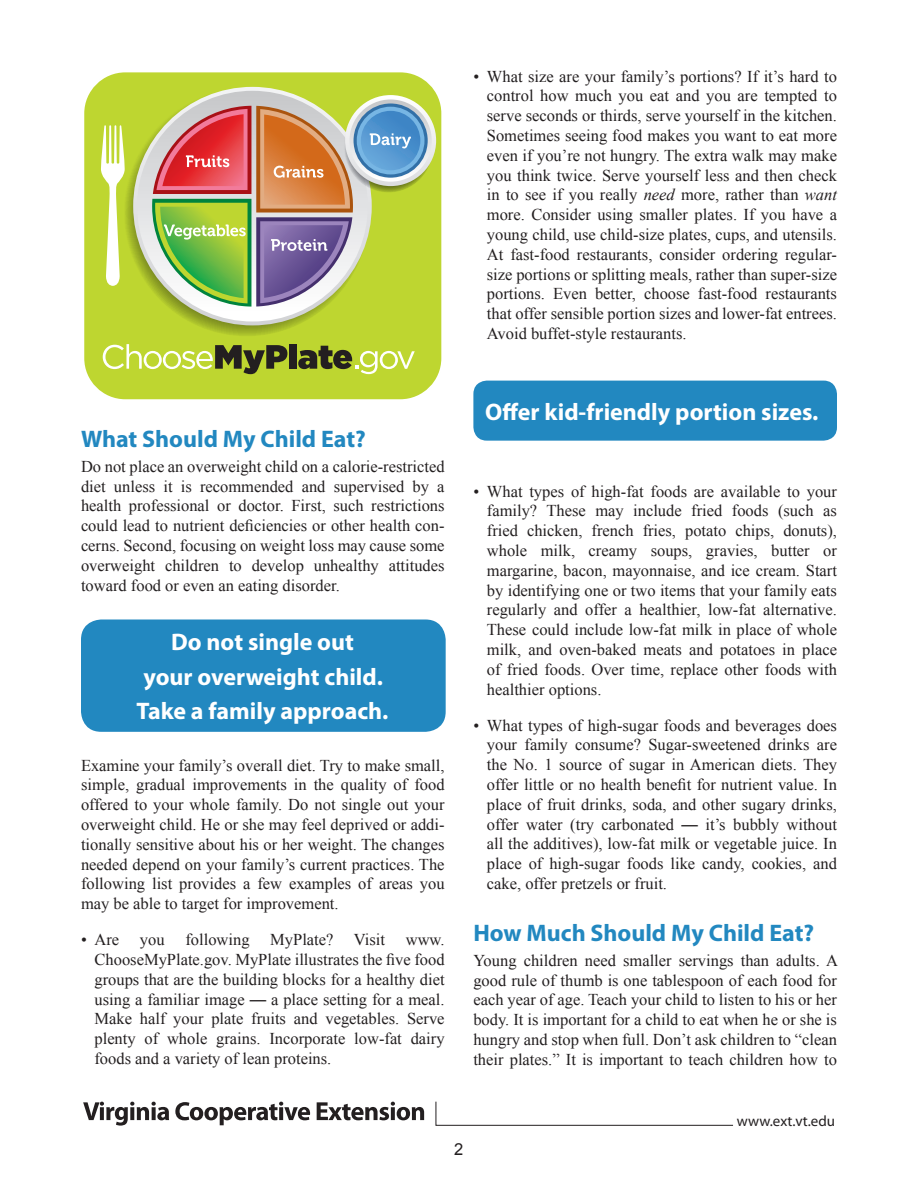
<style>
.page{position:relative;width:918px;height:1188px;background:#fff}
.page>*{position:absolute;margin:0;border:0;box-sizing:border-box;transform-origin:0 0}
.Subhead_3{font:700 24px "Myriad Pro";color:#fff}
.Subhead_1{font:700 24px "Myriad Pro";color:#2288c0}
.Body{font:16.5px/19.8px "Times New Roman";color:#231f20;text-align:justify}
.Body-2{font:16.5px "Arial";color:#231f20}
.t1{font:15px "Myriad Pro";color:#231f20}
.s1{font-style:italic}
.s2{font-family:"Arial"}
.s3{color:#2288c0}
</style>
<div class="page">
<svg style="left:83px;top:1102px;width:86px;height:24px"></svg>
<svg style="left:175px;top:1102px;width:135px;height:23px"></svg>
<svg style="left:317px;top:1102px;width:107px;height:18px"></svg>
<svg style="left:435px;top:1101px;width:298px;height:25px"></svg>
<svg style="left:84px;top:72px;width:358px;height:328px;background:#c2d83e"></svg>
<svg style="left:124px;top:88px;width:245px;height:248px;background:#b6cd2e"></svg>
<svg style="left:133px;top:87px;width:239px;height:238px"></svg>
<svg style="left:137px;top:91px;width:231px;height:231px"></svg>
<svg style="left:101px;top:125px;width:24px;height:161px"></svg>
<svg style="left:345px;top:95px;width:91px;height:91px"></svg>
<svg style="left:103px;top:344px;width:184px;height:30px;background:#a5b448"></svg>
<div style="left:289px;top:344px;width:8px;height:25px;background:#231f20"></div>
<svg style="left:298px;top:346px;width:117px;height:28px;background:#a1af45"></svg>
<svg style="left:152px;top:103px;width:281px;height:204px;background:#b1a475"></svg>
<div style="left:473px;top:381px;width:364px;height:60px;background:#2288c0;border-radius:14px"></div>
<div style="left:81px;top:620px;width:365px;height:112px;background:#2288c0;border-radius:20px"></div>
<p class="Body" style="left:487px;top:66px;width:352px;text-indent:-14px">• What size are your family’s portions? If it’s hard to control how much you eat and you are tempted to serve seconds or thirds, serve yourself in the kitchen.<br>Sometimes seeing food makes you want to eat more even if you’re not hungry. The extra walk may make you think twice. Serve yourself less and then check in to see if you really <span class="s1">need</span> more, rather than <span class="s1">want </span>more. Consider using smaller plates. If you have a young child, use child-size plates, cups, and utensils.<br>At fast-food restaurants, consider ordering regular&shy;size portions or splitting meals, rather than super-size portions. Even better, choose fast-food restaurants that offer sensible portion sizes and lower-fat entrees.<br>Avoid buffet-style restaurants.</p>
<p class="Subhead_1" style="left:81px;top:423px;width:286px">What Should My Child Eat?</p>
<p class="Body" style="left:81px;top:456px;width:365px">Do not place an overweight child on a calorie-restricted diet unless it is recommended and supervised by a health professional or doctor. First, such restrictions could lead to nutrient deficiencies or other health con&shy;cerns. Second, focusing on weight loss may cause some overweight children to develop unhealthy attitudes toward food or even an eating disorder.</p>
<p class="Subhead_3" style="left:171px;top:627px;width:184px">Do not single out</p>
<p class="Subhead_3" style="left:144px;top:661px;width:241px">your overweight child.</p>
<p class="Subhead_3" style="left:137px;top:695px;width:253px">Take a family approach.</p>
<p class="Body" style="left:81px;top:755px;width:365px">Examine your family’s overall diet. Try to make small, simple, gradual improvements in the quality of food offered to your whole family. Do not single out your overweight child. He or she may feel deprived or addi&shy;tionally sensitive about his or her weight. The changes needed depend on your family’s current practices. The following list provides a few examples of areas you may be able to target for improvement.</p>
<p class="Body" style="left:81px;top:929px;width:40px">• Are</p>
<p class="Body" style="left:140px;top:929px;width:26px">you</p>
<p class="Body" style="left:185px;top:929px;width:66px">following</p>
<p class="Body" style="left:270px;top:929px;width:116px">MyPlate? Visit</p>
<p class="Body" style="left:94px;top:929px;width:352px;text-indent:311px">www.<br>ChooseMyPlate.gov. MyPlate illustrates the five food groups that are the building blocks for a healthy diet using a familiar image <span class="s2">—</span> a place setting for a meal.<br>Make half your plate fruits and vegetables. Serve plenty of whole grains. Incorporate low-fat dairy foods and a variety of lean proteins.</p>
<p class="Subhead_3" style="left:485px;top:396px;width:341px">Offer kid-friendly portion sizes.<span class="s3">.</span></p>
<p class="Body" style="left:487px;top:481px;width:352px;text-indent:-14px">• What types of high-fat foods are available to your family? These may include fried foods (such as fried chicken, french fries, potato chips, donuts), whole milk, creamy soups, gravies, butter or margarine, bacon, mayonnaise, and ice cream. Start by identifying one or two items that your family eats regularly and offer a healthier, low-fat alternative.<br>These could include low-fat milk in place of whole milk, and oven-baked meats and potatoes in place of fried foods. Over time, replace other foods with healthier options.</p>
<p class="Body" style="left:487px;top:715px;width:352px;text-indent:-14px">• What types of high-sugar foods and beverages does your family consume? Sugar-sweetened drinks are the No. 1 source of sugar in American diets. They offer little or no health benefit for nutrient value. In place of fruit drinks, soda, and other sugary drinks, offer water (try carbonated <span class="s2">—</span> it’s bubbly without all the additives), low-fat milk or vegetable juice. In place of high-sugar foods like candy, cookies, and cake, offer pretzels or fruit.</p>
<p class="Subhead_1" style="left:473px;top:917px;width:342px">How Much Should My Child Eat?</p>
<p class="Body" style="left:473px;top:950px;width:366px">Young children need smaller servings than adults. A good rule of thumb is one tablespoon of each food for each year of age. Teach your child to listen to his or her body. It is important for a child to eat when he or she is hungry and stop when full. Don’t ask children to “clean their plates.” It is important to teach children how to</p>
<p class="Body-2" style="left:454px;top:1139px;width:11px">2</p>
<p class="t1" style="left:737px;top:1112px;width:100px">www.ext.vt.edu</p>
</div>
